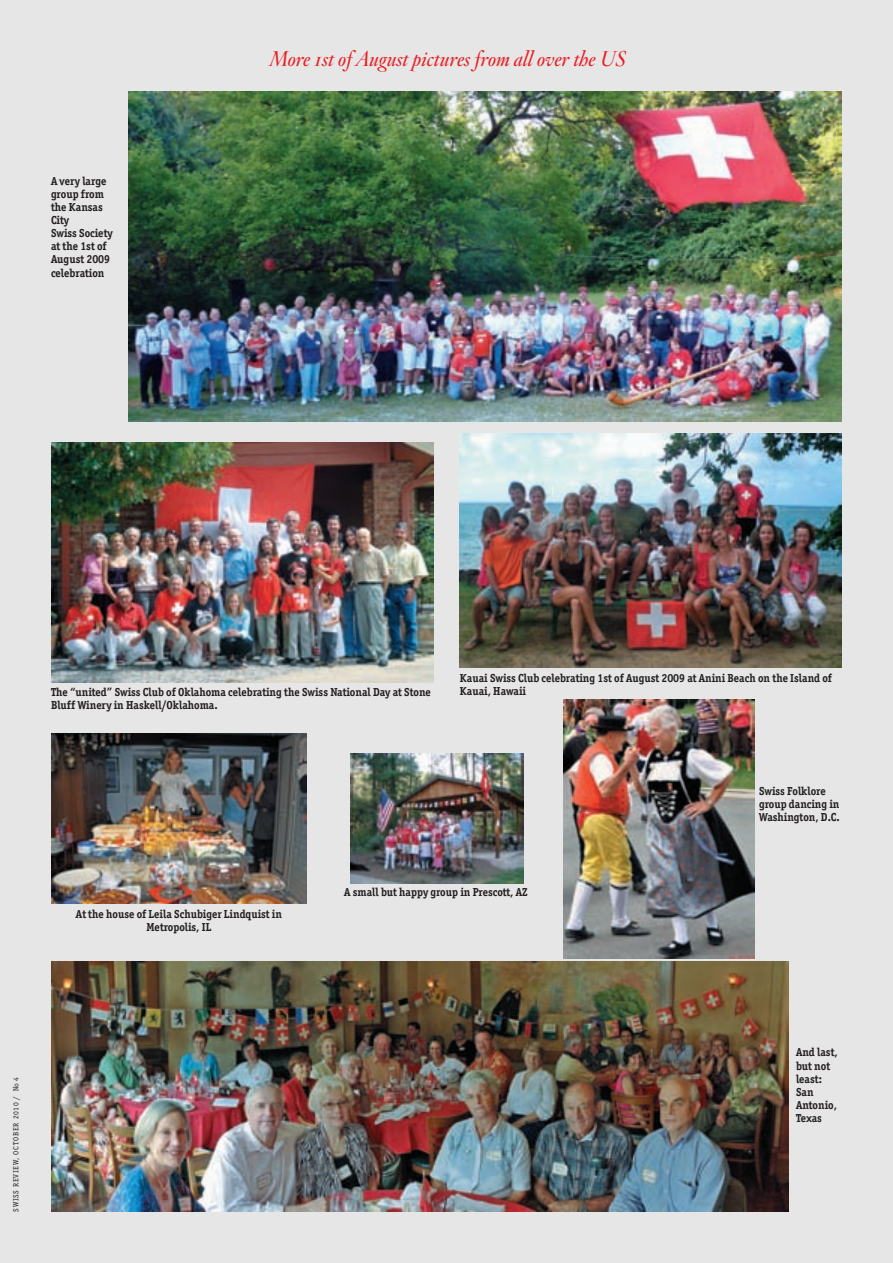
<style>
.page{position:relative;width:893px;height:1263px;background:#e6e6e6}
.page>*{position:absolute;margin:0;border:0;box-sizing:border-box;transform-origin:0 0}
.t1{font:21px "Hoefler Titling HTF Sm Italic OV MYDRWB";color:#ee1d23;scale:.95 1}
.t2{font:11.7px/13.2px "Officina Ser ITC Bold OV KYDRWB";color:#231f20;scale:.95 1}
.t3{font:7.5px "Officina Ser ITC Book OV IYDRWB";letter-spacing:.1em;color:#231f20}
</style>
<div class="page">
<img style="left:129px;top:91px;width:713px;height:331px">
<img style="left:51px;top:442px;width:383px;height:241px">
<img style="left:459px;top:433px;width:383px;height:235px">
<img style="left:51px;top:961px;width:738px;height:251px">
<img style="left:563px;top:699px;width:192px;height:259px">
<img style="left:51px;top:733px;width:255px;height:171px">
<img style="left:351px;top:754px;width:173px;height:129px">
<p class="t2" style="left:51px;top:176px;width:66px">A very large group from the Kansas<br>City<br>Swiss Society at the 1st of<br>August 2009 celebration</p>
<p class="t1" style="left:269px;top:45px;width:377px">More 1st of August pictures from all over the US</p>
<p class="t2" style="left:51px;top:687px;width:401px">The “united” Swiss Club of Oklahoma celebrating the Swiss National Day at Stone<br>Bluff Winery in Haskell/Oklahoma.</p>
<p class="t2" style="left:460px;top:672px;width:393px">Kauai Swiss Club celebrating 1st of August 2009 at Anini Beach on the Island of<br>Kauai, Hawaii</p>
<p class="t2" style="left:759px;top:786px;width:86px">Swiss Folklore group dancing in<br>Washington, D.C.</p>
<p class="t2" style="left:76px;top:909px;width:218px;text-align:center">At the house of Leila Schubiger Lindquist in<br>Metropolis, IL</p>
<p class="t2" style="left:344px;top:887px;width:195px">A small but happy group in Prescott, AZ</p>
<p class="t3" style="left:12px;top:1212px;width:136px;rotate:-90deg">SWISS REVIEW, OCTOBER 2010 / No 4</p>
<p class="t3" style="left:12px;top:1207px;width:130px;rotate:-90deg">CHWEIZER REVUE ktober2005/Nr.5</p>
<p class="t2" style="left:796px;top:1047px;width:45px">And last, but not least:<br>San<br>Antonio,<br>Texas</p>
</div>
